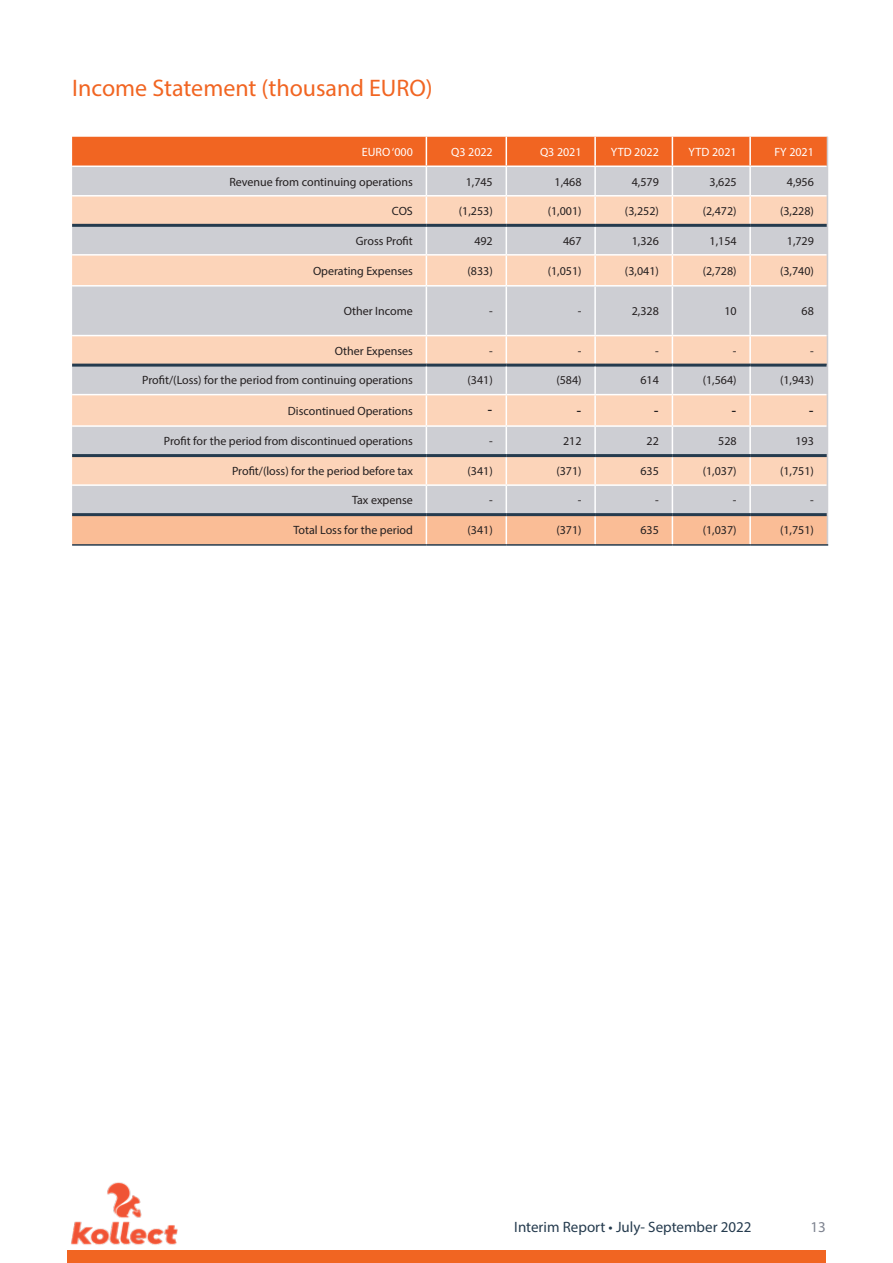
<style>
.page{position:relative;width:893px;height:1263px;background:#fff}
.page>*{position:absolute;margin:0;border:0;box-sizing:border-box;transform-origin:0 0}
.Title_1{font:24px "Myriad Pro";color:#f16522}
.t1{font:15px "Myriad Pro";color:#253b4e}
.t2{font:15px "Lato";color:#231f20}
.t3{font:15px "Myriad Pro";color:#7d828f}
.t4{font:12px "Myriad Pro";color:#231f20}
.Title_1-2{font:12px "Myriad Pro";color:#fff}
</style>
<div class="page">
<div style="left:67px;top:1249px;width:759px;height:14px;background:#f16522"></div>
<img style="left:71px;top:1182px;width:107px;height:63px">
<svg style="left:72px;top:287px;width:755px;height:138px;background:#e1d0c8"></svg>
<hr style="left:426px;top:287px;width:1px;height:48px;background:#fff">
<hr style="left:506px;top:287px;width:1px;height:48px;background:#fff">
<hr style="left:594px;top:287px;width:2px;height:48px;background:#fff">
<hr style="left:672px;top:287px;width:1px;height:48px;background:#fff">
<hr style="left:749px;top:287px;width:2px;height:48px;background:#fff">
<hr style="left:72px;top:335px;width:354px;height:1px;background:#fff">
<hr style="left:426px;top:335px;width:80px;height:1px;background:#fff">
<hr style="left:506px;top:335px;width:89px;height:1px;background:#fff">
<hr style="left:595px;top:335px;width:77px;height:1px;background:#fff">
<hr style="left:594px;top:336px;width:2px;height:28px;background:#fff">
<hr style="left:672px;top:335px;width:78px;height:1px;background:#fff">
<hr style="left:750px;top:335px;width:77px;height:1px;background:#fff">
<hr style="left:749px;top:336px;width:2px;height:28px;background:#fff">
<svg style="left:72px;top:137px;width:756px;height:148px;background:#e7bda7"></svg>
<hr style="left:827px;top:225px;width:1px;height:30px;background:#cdced3">
<hr style="left:827px;top:255px;width:1px;height:31px;background:#cdced3">
<hr style="left:827px;top:286px;width:1px;height:50px;background:#cdced3">
<svg style="left:827px;top:336px;width:1px;height:29px"></svg>
<hr style="left:72px;top:224px;width:354px;height:3px;background:#253b4e">
<hr style="left:426px;top:224px;width:80px;height:3px;background:#253b4e">
<hr style="left:506px;top:224px;width:89px;height:3px;background:#253b4e">
<hr style="left:595px;top:224px;width:77px;height:3px;background:#253b4e">
<hr style="left:672px;top:224px;width:78px;height:3px;background:#253b4e">
<hr style="left:750px;top:224px;width:77px;height:3px;background:#253b4e">
<hr style="left:72px;top:364px;width:354px;height:3px;background:#253b4e">
<hr style="left:426px;top:364px;width:80px;height:3px;background:#253b4e">
<hr style="left:506px;top:364px;width:89px;height:3px;background:#253b4e">
<hr style="left:595px;top:364px;width:77px;height:3px;background:#253b4e">
<hr style="left:672px;top:364px;width:78px;height:3px;background:#253b4e">
<hr style="left:750px;top:364px;width:77px;height:3px;background:#253b4e">
<svg style="left:426px;top:336px;width:1px;height:58px"></svg>
<svg style="left:506px;top:336px;width:1px;height:58px"></svg>
<hr style="left:594px;top:367px;width:2px;height:27px;background:#fff">
<svg style="left:672px;top:336px;width:1px;height:58px"></svg>
<hr style="left:749px;top:367px;width:2px;height:27px;background:#fff">
<hr style="left:72px;top:394px;width:354px;height:1px;background:#fff">
<hr style="left:426px;top:394px;width:80px;height:1px;background:#fff">
<hr style="left:426px;top:395px;width:1px;height:30px;background:#fff">
<hr style="left:506px;top:394px;width:89px;height:1px;background:#fff">
<hr style="left:506px;top:395px;width:1px;height:30px;background:#fff">
<hr style="left:595px;top:394px;width:77px;height:1px;background:#fff">
<hr style="left:594px;top:395px;width:2px;height:30px;background:#fff">
<hr style="left:672px;top:394px;width:78px;height:1px;background:#fff">
<hr style="left:672px;top:395px;width:1px;height:30px;background:#fff">
<hr style="left:750px;top:394px;width:77px;height:1px;background:#fff">
<hr style="left:749px;top:395px;width:2px;height:30px;background:#fff">
<hr style="left:827px;top:365px;width:1px;height:30px;background:#cdced3">
<hr style="left:827px;top:395px;width:1px;height:31px;background:#cdced3">
<hr style="left:827px;top:426px;width:1px;height:30px;background:#cdced3">
<svg style="left:72px;top:427px;width:756px;height:117px;background:#e4ccbe"></svg>
<hr style="left:72px;top:544px;width:354px;height:2px;background:#253b4e">
<hr style="left:426px;top:544px;width:80px;height:2px;background:#253b4e">
<hr style="left:506px;top:544px;width:89px;height:2px;background:#253b4e">
<hr style="left:595px;top:544px;width:77px;height:2px;background:#253b4e">
<hr style="left:672px;top:544px;width:78px;height:2px;background:#253b4e">
<hr style="left:750px;top:544px;width:78px;height:2px;background:#253b4e">
<hr style="left:72px;top:454px;width:354px;height:3px;background:#253b4e">
<hr style="left:426px;top:454px;width:80px;height:3px;background:#253b4e">
<hr style="left:506px;top:454px;width:89px;height:3px;background:#253b4e">
<hr style="left:595px;top:454px;width:77px;height:3px;background:#253b4e">
<hr style="left:672px;top:454px;width:78px;height:3px;background:#253b4e">
<hr style="left:750px;top:454px;width:77px;height:3px;background:#253b4e">
<hr style="left:72px;top:513px;width:354px;height:3px;background:#253b4e">
<hr style="left:426px;top:513px;width:80px;height:3px;background:#253b4e">
<hr style="left:506px;top:513px;width:89px;height:3px;background:#253b4e">
<hr style="left:595px;top:513px;width:77px;height:3px;background:#253b4e">
<hr style="left:672px;top:513px;width:78px;height:3px;background:#253b4e">
<hr style="left:750px;top:513px;width:77px;height:3px;background:#253b4e">
<p class="Title_1" style="left:72px;top:74px;width:362px">Income Statement (thousand EURO)</p>
<p class="Title_1-2" style="left:362px;top:145px;width:52px">EURO ‘000</p>
<p class="Title_1-2" style="left:451px;top:145px;width:43px">Q3 2022</p>
<p class="Title_1-2" style="left:540px;top:145px;width:43px">Q3 2021</p>
<p class="Title_1-2" style="left:611px;top:145px;width:50px">YTD 2022</p>
<p class="Title_1-2" style="left:689px;top:145px;width:50px">YTD 2021</p>
<p class="Title_1-2" style="left:774px;top:145px;width:41px">FY 2021</p>
<p class="t4" style="left:229px;top:174px;width:185px">Revenue from continuing operations</p>
<p class="t4" style="left:466px;top:174px;width:29px">1,745</p>
<p class="t4" style="left:554px;top:174px;width:29px">1,468</p>
<p class="t4" style="left:632px;top:174px;width:29px">4,579</p>
<p class="t4" style="left:709px;top:174px;width:29px">3,625</p>
<p class="t4" style="left:787px;top:174px;width:29px">4,956</p>
<p class="t4" style="left:392px;top:204px;width:22px">COS</p>
<p class="t4" style="left:459px;top:204px;width:35px">(1,253)</p>
<p class="t4" style="left:548px;top:204px;width:35px">(1,001)</p>
<p class="t4" style="left:625px;top:204px;width:35px">(3,252)</p>
<p class="t4" style="left:703px;top:204px;width:35px">(2,472)</p>
<p class="t4" style="left:780px;top:204px;width:35px">(3,228)</p>
<p class="t4" style="left:356px;top:233px;width:59px">Gross Profit</p>
<p class="t4" style="left:474px;top:233px;width:20px">492</p>
<p class="t4" style="left:563px;top:233px;width:20px">467</p>
<p class="t4" style="left:632px;top:233px;width:29px">1,326</p>
<p class="t4" style="left:709px;top:233px;width:29px">1,154</p>
<p class="t4" style="left:787px;top:233px;width:29px">1,729</p>
<p class="t4" style="left:313px;top:263px;width:101px">Operating Expenses</p>
<p class="t4" style="left:467px;top:263px;width:27px">(833)</p>
<p class="t4" style="left:548px;top:263px;width:35px">(1,051)</p>
<p class="t4" style="left:625px;top:263px;width:35px">(3,041)</p>
<p class="t4" style="left:703px;top:263px;width:35px">(2,728)</p>
<p class="t4" style="left:780px;top:263px;width:35px">(3,740)</p>
<p class="t4" style="left:344px;top:304px;width:71px">Other Income</p>
<p class="t4" style="left:489px;top:304px;width:5px">-</p>
<p class="t4" style="left:578px;top:304px;width:5px">-</p>
<p class="t4" style="left:632px;top:304px;width:29px">2,328</p>
<p class="t4" style="left:724px;top:304px;width:14px">10</p>
<p class="t4" style="left:802px;top:304px;width:14px">68</p>
<p class="t4" style="left:335px;top:343px;width:80px">Other Expenses</p>
<p class="t4" style="left:489px;top:343px;width:5px">-</p>
<p class="t4" style="left:578px;top:343px;width:5px">-</p>
<p class="t4" style="left:655px;top:343px;width:5px">-</p>
<p class="t4" style="left:733px;top:343px;width:5px">-</p>
<p class="t4" style="left:810px;top:343px;width:5px">-</p>
<p class="t4" style="left:142px;top:373px;width:272px">Profit/(Loss) for the period from continuing operations</p>
<p class="t4" style="left:467px;top:373px;width:27px">(341)</p>
<p class="t4" style="left:556px;top:373px;width:27px">(584)</p>
<p class="t4" style="left:640px;top:373px;width:20px">614</p>
<p class="t4" style="left:703px;top:373px;width:35px">(1,564)</p>
<p class="t4" style="left:780px;top:373px;width:35px">(1,943)</p>
<p class="t4" style="left:288px;top:403px;width:126px">Discontinued Operations</p>
<p class="t2" style="left:487px;top:400px;width:7px">-</p>
<p class="t2" style="left:576px;top:401px;width:7px">-</p>
<p class="t2" style="left:653px;top:401px;width:7px">-</p>
<p class="t2" style="left:731px;top:401px;width:7px">-</p>
<p class="t2" style="left:808px;top:401px;width:7px">-</p>
<p class="t4" style="left:164px;top:434px;width:250px">Profit for the period from discontinued operations</p>
<p class="t4" style="left:489px;top:434px;width:5px">-</p>
<p class="t4" style="left:563px;top:434px;width:20px">212</p>
<p class="t4" style="left:647px;top:434px;width:14px">22</p>
<p class="t4" style="left:718px;top:434px;width:20px">528</p>
<p class="t4" style="left:795px;top:434px;width:20px">193</p>
<p class="t4" style="left:232px;top:463px;width:182px">Profit/(loss) for the period before tax</p>
<p class="t4" style="left:467px;top:463px;width:27px">(341)</p>
<p class="t4" style="left:556px;top:463px;width:27px">(371)</p>
<p class="t4" style="left:640px;top:463px;width:20px">635</p>
<p class="t4" style="left:703px;top:463px;width:35px">(1,037)</p>
<p class="t4" style="left:780px;top:463px;width:35px">(1,751)</p>
<p class="t4" style="left:352px;top:493px;width:62px">Tax expense</p>
<p class="t4" style="left:489px;top:493px;width:5px">-</p>
<p class="t4" style="left:578px;top:493px;width:5px">-</p>
<p class="t4" style="left:655px;top:493px;width:5px">-</p>
<p class="t4" style="left:733px;top:493px;width:5px">-</p>
<p class="t4" style="left:810px;top:493px;width:5px">-</p>
<p class="t4" style="left:293px;top:523px;width:121px">Total Loss for the period</p>
<p class="t4" style="left:467px;top:523px;width:27px">(341)</p>
<p class="t4" style="left:556px;top:523px;width:27px">(371)</p>
<p class="t4" style="left:640px;top:523px;width:20px">635</p>
<p class="t4" style="left:703px;top:523px;width:35px">(1,037)</p>
<p class="t4" style="left:780px;top:523px;width:35px">(1,751)</p>
<p class="t1" style="left:514px;top:1218px;width:239px">Interim Report • July- September 2022</p>
<p class="t3" style="left:811px;top:1218px;width:17px">13</p>
</div>
